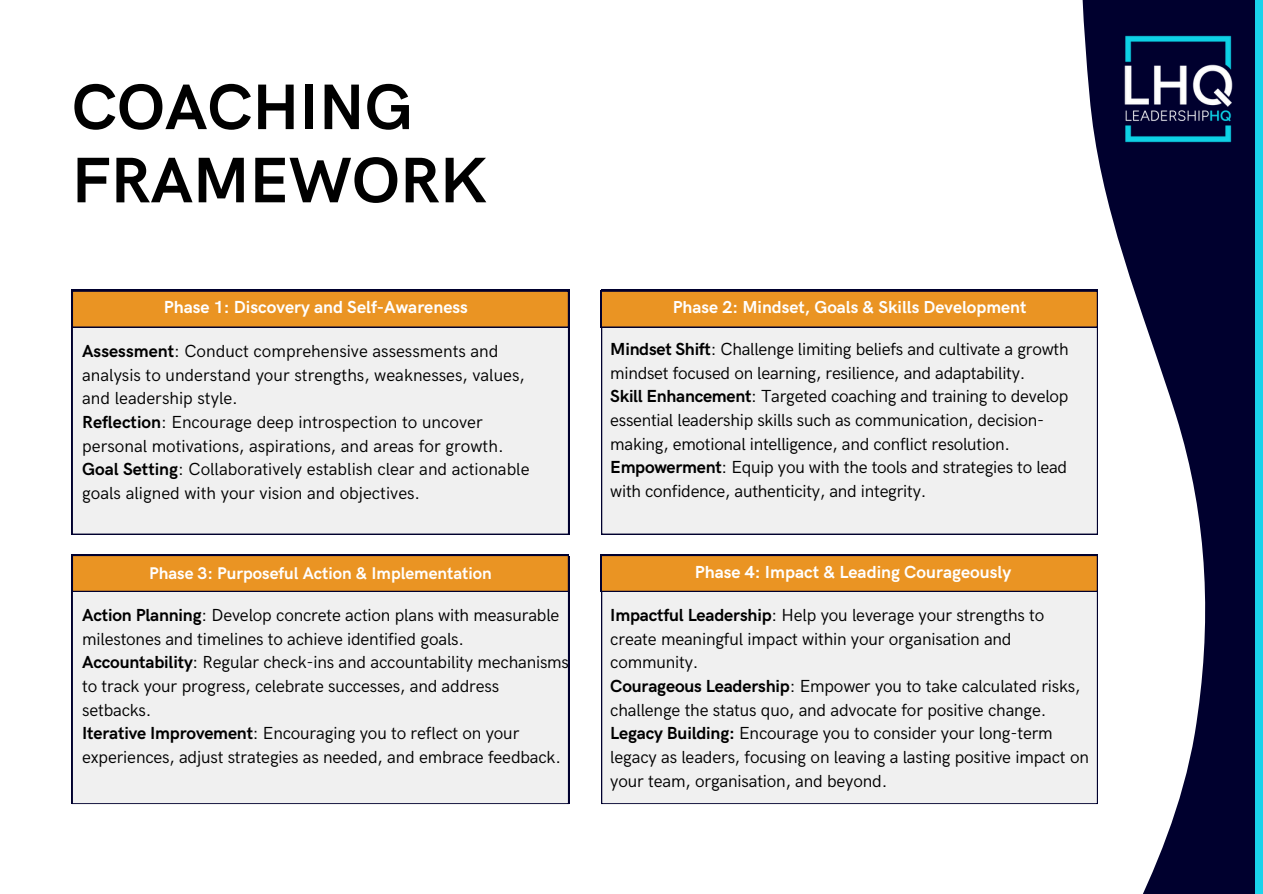
<style>
.page{position:relative;width:1263px;height:894px;background:#fff}
.page>*{position:absolute;margin:0;border:0;box-sizing:border-box;transform-origin:0 0}
.t1{font:700 64.5px/73.2px "HK Grotesk";color:#000}
.t2{font:17.55px/23.7px "HK Grotesk";letter-spacing:-.01em;color:#000}
.t3{font:700 17.55px "HK Grotesk";color:#fff}
.t4{font:700 17.4px "HK Grotesk";color:#fff}
.t5{font:700 16.95px "HK Grotesk";color:#fff}
.s1{font-weight:700}
</style>
<div class="page">
<div style="left:72px;top:591px;width:497px;height:212px;background:#f0f0f0"></div>
<div style="left:601px;top:289px;width:392px;height:245px;background:#f0f0f0"></div>
<div style="left:601px;top:591px;width:392px;height:212px;background:#f0f0f0"></div>
<div style="left:72px;top:289px;width:497px;height:245px;background:#f0f0f0"></div>
<svg style="left:72px;top:290px;width:497px;height:37px;background:#da8a23"></svg>
<svg style="left:601px;top:290px;width:392px;height:37px;background:#da8a23"></svg>
<svg style="left:72px;top:555px;width:497px;height:36px;background:#e08d23"></svg>
<svg style="left:601px;top:555px;width:392px;height:36px;background:#e08e23"></svg>
<svg style="left:993px;top:266px;width:262px;height:627px"></svg>
<img style="left:1082px;top:0;width:173px;height:266px">
<div style="left:1255px;top:0;width:8px;height:893px;background:#1ad3eb"></div>
<p class="t1" style="left:72px;top:73px;width:417px">COACHING<br>FRAMEWORK</p>
<h1 class="t3" style="left:164px;top:297px;width:306px">Phase 1: Discovery and Self-Awareness</h1>
<h2 class="t4" style="left:673px;top:297px;width:355px">Phase 2: Mindset, Goals &amp; Skills Development</h2>
<p class="t2" style="left:82px;top:340px;width:444px"><span class="s1">Assessment</span>: Conduct comprehensive assessments and analysis to understand your strengths, weaknesses, values, and leadership style.</p>
<h2 class="t2" style="left:82px;top:411px;width:423px"><span class="s1">Reflection</span>: Encourage deep introspection to uncover personal motivations, aspirations, and areas for growth.</h2>
<p class="t2" style="left:82px;top:458px;width:449px"><span class="s1">Goal Setting</span>: Collaboratively establish clear and actionable goals aligned with your vision and objectives.</p>
<p class="t2" style="left:610px;top:338px;width:460px"><span class="s1">Mindset Shift</span>: Challenge limiting beliefs and cultivate a growth mindset focused on learning, resilience, and adaptability.</p>
<p class="t2" style="left:610px;top:385px;width:460px"><span class="s1">Skill Enhancement</span>: Targeted coaching and training to develop essential leadership skills such as communication, decision&shy;making, emotional intelligence, and conflict resolution.</p>
<p class="t2" style="left:610px;top:456px;width:458px"><span class="s1">Empowerment</span>: Equip you with the tools and strategies to lead with confidence, authenticity, and integrity.</p>
<p class="t5" style="left:149px;top:564px;width:344px">Phase 3: Purposeful Action &amp; Implementation</p>
<p class="t3" style="left:695px;top:562px;width:318px">Phase 4: Impact &amp; Leading Courageously</p>
<p class="t2" style="left:82px;top:603px;width:479px"><span class="s1">Action Planning</span>: Develop concrete action plans with measurable milestones and timelines to achieve identified goals.</p>
<p class="t2" style="left:82px;top:651px;width:488px"><span class="s1">Accountability</span>: Regular check-ins and accountability mechanisms to track your progress, celebrate successes, and address setbacks.</p>
<p class="t2" style="left:82px;top:722px;width:480px"><span class="s1">Iterative Improvement</span>: Encouraging you to reflect on your experiences, adjust strategies as needed, and embrace feedback.</p>
<p class="t2" style="left:610px;top:603px;width:436px"><span class="s1">Impactful Leadership</span>: Help you leverage your strengths to create meaningful impact within your organisation and community.</p>
<h2 class="t2" style="left:610px;top:674px;width:472px"><span class="s1">Courageous Leadership</span>: Empower you to take calculated risks, challenge the status quo, and advocate for positive change.</h2>
<h2 class="t2" style="left:610px;top:722px;width:480px"><span class="s1">Legacy Building:</span> Encourage you to consider your long-term legacy as leaders, focusing on leaving a lasting positive impact on your team, organisation, and beyond.</h2>
</div>
